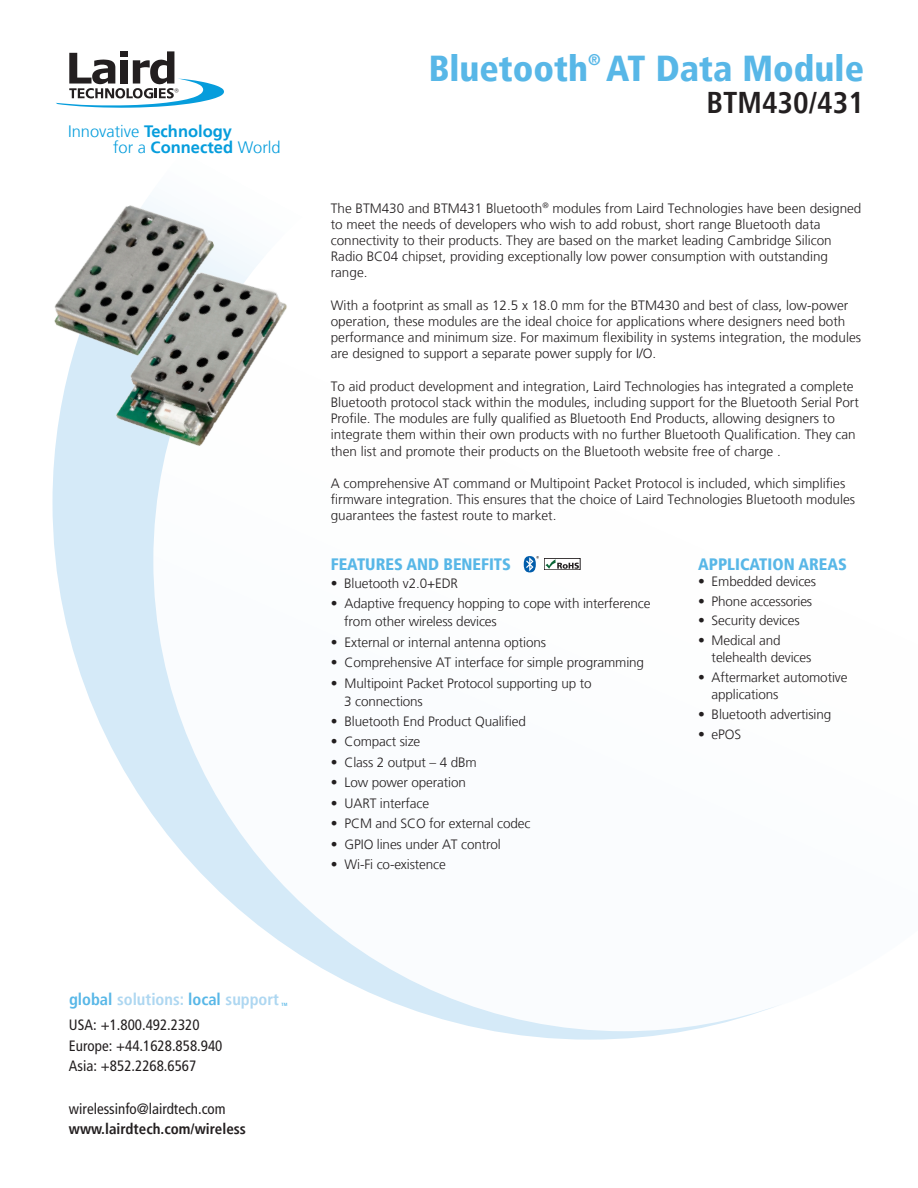
<style>
.page{position:relative;width:918px;height:1188px;background:#fff}
.page>*{position:absolute;margin:0;border:0;box-sizing:border-box;transform-origin:0 0}
.t1{font:900 condensed 36px "Frutiger LT";color:#58b7e7}
.t2{font:700 condensed 30px "Frutiger LT";color:#231f20}
.t3{font:300 16.5px/16.5px "Frutiger LT";color:#069ddc}
.t4{font:900 condensed 16.5px "Frutiger LT";color:#58b7e7}
.t5{font:700 condensed 16.5px "Frutiger LT";color:#aed7f1}
.t6{font:900 condensed 15.75px "Frutiger LT";color:#58b7e7}
.t7{font:condensed 15px/20.1px "Frutiger LT";color:#231f20}
.t8{font:700 condensed 15px "Frutiger LT";color:#231f20}
.t9{font:300 13.5px/16.2px "Frutiger LT";color:#231f20}
.t10{font:700 condensed 4.5px "Frutiger LT";color:#58b7e7}
.s1{font-weight:700}
.s2{color:#58b7e7}
</style>
<div class="page">
<svg style="left:52px;top:391px;width:726px;height:649px"></svg>
<svg style="left:56px;top:51px;width:168px;height:57px"></svg>
<svg style="left:524px;top:556px;width:15px;height:16px"></svg>
<div style="left:544px;top:558px;width:36px;height:12px;border:1px solid #231f20"></div>
<svg style="left:545px;top:559px;width:34px;height:10px"></svg>
<img style="left:54px;top:200px;width:158px;height:191px">
<img style="left:66px;top:235px;width:270px;height:247px">
<p class="t3" style="left:113px;top:123px;width:169px;text-indent:-45px">Innovative <span class="s1">Technology<br></span>for a <span class="s1">Connected</span> World</p>
<h1 class="t1" style="left:429px;top:47px;width:161px">Bluetooth</h1>
<p class="t6" style="left:588px;top:50px;width:14px">®</p>
<h1 class="t1" style="left:606px;top:47px;width:259px">AT Data Module</h1>
<h2 class="t2" style="left:707px;top:84px;width:159px">BTM430/431</h2>
<p class="t9" style="left:331px;top:200px;width:532px">The BTM430 and BTM431 Bluetooth<sup>®</sup> modules from Laird Technologies have been designed to meet the needs of developers who wish to add robust, short range Bluetooth data connectivity to their products. They are based on the market leading Cambridge Silicon Radio BC04 chipset, providing exceptionally low power consumption with outstanding range.</p>
<p class="t9" style="left:331px;top:297px;width:532px">With a footprint as small as 12.5 x 18.0 mm for the BTM430 and best of class, low-power operation, these modules are the ideal choice for applications where designers need both performance and minimum size. For maximum flexibility in systems integration, the modules are designed to support a separate power supply for I/O.</p>
<p class="t9" style="left:331px;top:378px;width:530px">To aid product development and integration, Laird Technologies has integrated a complete Bluetooth protocol stack within the modules, including support for the Bluetooth Serial Port Profile. The modules are fully qualified as Bluetooth End Products, allowing designers to integrate them within their own products with no further Bluetooth Qualification. They can then list and promote their products on the Bluetooth website free of charge .</p>
<p class="t9" style="left:331px;top:475px;width:526px">A comprehensive AT command or Multipoint Packet Protocol is included, which simplifies firmware integration. This ensures that the choice of Laird Technologies Bluetooth modules guarantees the fastest route to market.</p>
<p class="t4" style="left:331px;top:554px;width:182px">FEATURES AND BENEFITS</p>
<p class="t9" style="left:331px;top:575px;width:129px">• Bluetooth v2.0+EDR</p>
<p class="t9" style="left:344px;top:595px;width:308px;line-height:18px;text-indent:-14px">• Adaptive frequency hopping to cope with interference from other wireless devices</p>
<p class="t9" style="left:331px;top:634px;width:217px">• External or internal antenna options</p>
<p class="t9" style="left:331px;top:655px;width:315px">• Comprehensive AT interface for simple programming</p>
<p class="t9" style="left:344px;top:674px;width:249px;line-height:18px;text-indent:-14px">• Multipoint Packet Protocol supporting up to<br>3 connections</p>
<p class="t9" style="left:331px;top:713px;width:197px">• Bluetooth End Product Qualified</p>
<p class="t9" style="left:331px;top:734px;width:91px">• Compact size</p>
<p class="t9" style="left:331px;top:754px;width:148px">• Class 2 output – 4 dBm</p>
<p class="t9" style="left:331px;top:775px;width:137px">• Low power operation</p>
<p class="t9" style="left:331px;top:795px;width:100px">• UART interface</p>
<p class="t9" style="left:331px;top:816px;width:201px">• PCM and SCO for external codec</p>
<p class="t9" style="left:331px;top:836px;width:172px">• GPIO lines under AT control</p>
<p class="t9" style="left:331px;top:856px;width:117px">• Wi-Fi co-existence</p>
<p class="t4" style="left:698px;top:554px;width:150px">APPLICATION AREAS</p>
<p class="t9" style="left:698px;top:574px;width:119px">• Embedded devices</p>
<p class="t9" style="left:698px;top:593px;width:116px">• Phone accessories</p>
<p class="t9" style="left:698px;top:613px;width:103px">• Security devices</p>
<p class="t9" style="left:712px;top:632px;width:101px;line-height:17.2px;text-indent:-14px">• Medical and telehealth devices</p>
<p class="t9" style="left:712px;top:669px;width:137px;line-height:17.2px;text-indent:-14px">• Aftermarket automotive applications</p>
<p class="t9" style="left:698px;top:706px;width:135px">• Bluetooth advertising</p>
<p class="t9" style="left:698px;top:726px;width:45px">• ePOS</p>
<p class="t5" style="left:69px;top:989px;width:212px"><span class="s2">global</span> solutions: <span class="s2">local</span> support</p>
<p class="t10" style="left:282px;top:1001px;width:7px">TM</p>
<p class="t7" style="left:69px;top:1015px;width:155px">USA: +1.800.492.2320<br>Europe: +44.1628.858.940<br>Asia: +852.2268.6567</p>
<p class="t7" style="left:69px;top:1099px;width:158px">wirelessinfo@lairdtech.com</p>
<p class="t8" style="left:69px;top:1120px;width:179px">www.lairdtech.com/wireless</p>
</div>
